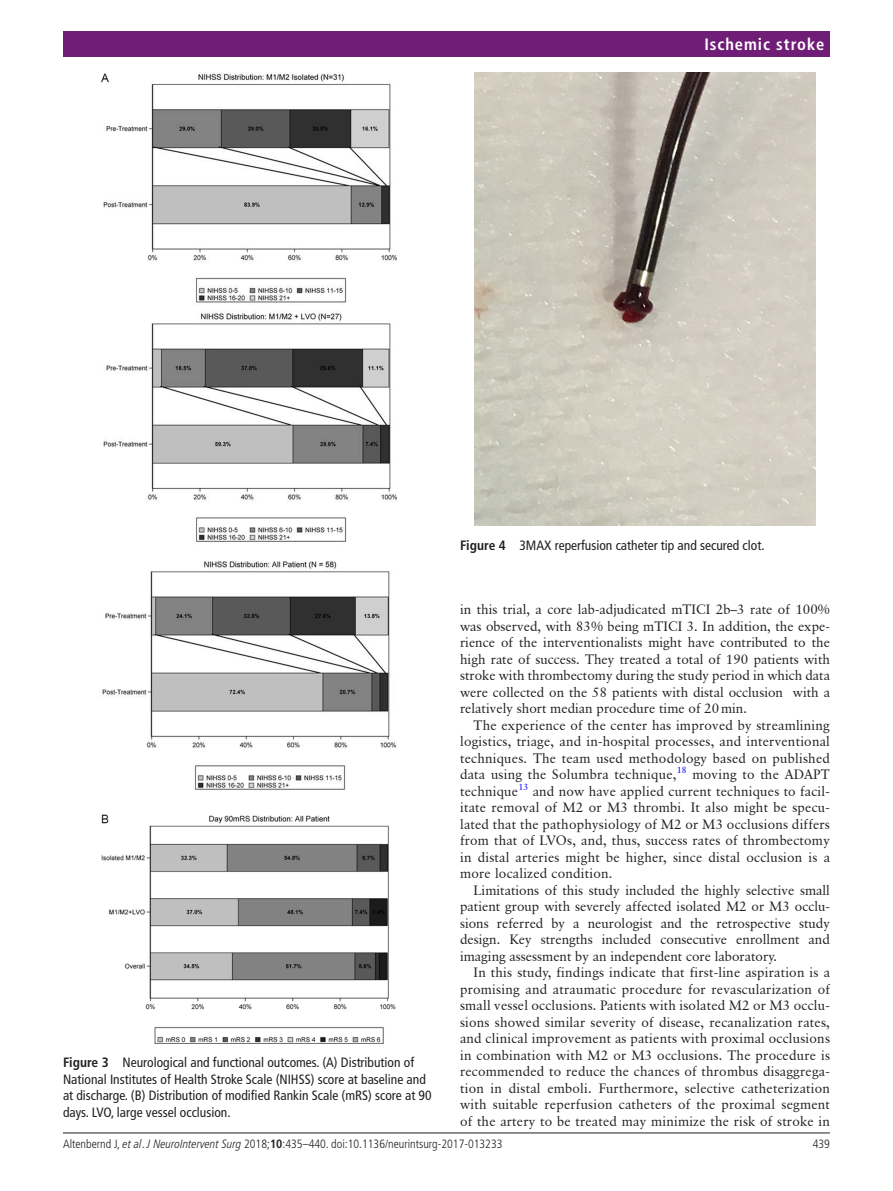
<style>
.page{position:relative;width:893px;height:1191px;background:#fff}
.page>*{position:absolute;margin:0;border:0;box-sizing:border-box;transform-origin:0 0}
.t1{font:700 condensed 16.5px "Frutiger LT Pro";letter-spacing:.055em;color:#fff}
.t2{font:13.5px/16.5px "Classical Garamond BT";letter-spacing:.015em;color:#231f20;text-align:justify}
.t3{font:condensed 13.5px/16.5px "Frutiger LT Pro";color:#231f20}
.t4{font:300 condensed 12px "Frutiger LT Pro";color:#231f20}
.s1{font-weight:700}
.s2{font-style:italic}
</style>
<div class="page">
<hr style="left:63px;top:1132px;width:767px;height:1px;background:#231f20">
<div style="left:63px;top:31px;width:767px;height:25px;background:#6f1d76"></div>
<img style="left:101px;top:73px;width:296px;height:970px">
<img style="left:475px;top:72px;width:340px;height:454px">
<p class="t1" style="left:704px;top:34px;width:121px">Ischemic stroke</p>
<p class="t3" style="left:63px;top:1054px;width:370px"><span class="s1">Figure 3</span> Neurological and functional outcomes. (A) Distribution of National Institutes of Health Stroke Scale (NIHSS) score at baseline and at discharge. (B) Distribution of modified Rankin Scale (mRS) score at 90 days. LVO, large vessel occlusion.</p>
<p class="t3" style="left:460px;top:537px;width:306px"><span class="s1">Figure 4</span> 3MAX reperfusion catheter tip and secured clot.</p>
<p class="t2" style="left:460px;top:601px;width:371px">in this trial, a core lab-adjudicated mTICI 2b–3 rate of 100% was observed, with 83% being mTICI 3. In addition, the expe&shy;rience of the interventionalists might have contributed to the high rate of success. They treated a total of 190 patients with stroke with thrombectomy during the study period in which data were collected on the 58 patients with distal occlusion with a relatively short median procedure time of 20min.</p>
<p class="t2" style="left:460px;top:716px;width:371px;text-indent:14px">The experience of the center has improved by streamlining logistics, triage, and in-hospital processes, and interventional techniques. The team used methodology based on published data using the Solumbra technique,<sup>18</sup> moving to the ADAPT technique<sup>13</sup> and now have applied current techniques to facil&shy;itate removal of M2 or M3 thrombi. It also might be specu&shy;lated that the pathophysiology of M2 or M3 occlusions differs from that of LVOs, and, thus, success rates of thrombectomy in distal arteries might be higher, since distal occlusion is a more localized condition.</p>
<p class="t2" style="left:460px;top:881px;width:371px;text-indent:14px">Limitations of this study included the highly selective small patient group with severely affected isolated M2 or M3 occlu&shy;sions referred by a neurologist and the retrospective study design. Key strengths included consecutive enrollment and imaging assessment by an independent core laboratory.</p>
<p class="t2" style="left:460px;top:964px;width:371px;text-indent:14px">In this study, findings indicate that first-line aspiration is a promising and atraumatic procedure for revascularization of small vessel occlusions. Patients with isolated M2 or M3 occlu&shy;sions showed similar severity of disease, recanalization rates, and clinical improvement as patients with proximal occlusions in combination with M2 or M3 occlusions. The procedure is recommended to reduce the chances of thrombus disaggrega&shy;tion in distal emboli. Furthermore, selective catheterization with suitable reperfusion catheters of the proximal segment of the artery to be treated may minimize the risk of stroke in</p>
<p class="t4" style="left:63px;top:1136px;width:441px">Altenbernd J, <span class="s2">et al</span>. <span class="s2">J NeuroIntervent Surg</span> 2018;<span class="s1">10</span>:435–440. doi:10.1136/neurintsurg-2017-013233</p>
<p class="t4" style="left:813px;top:1136px;width:19px">439</p>
</div>
